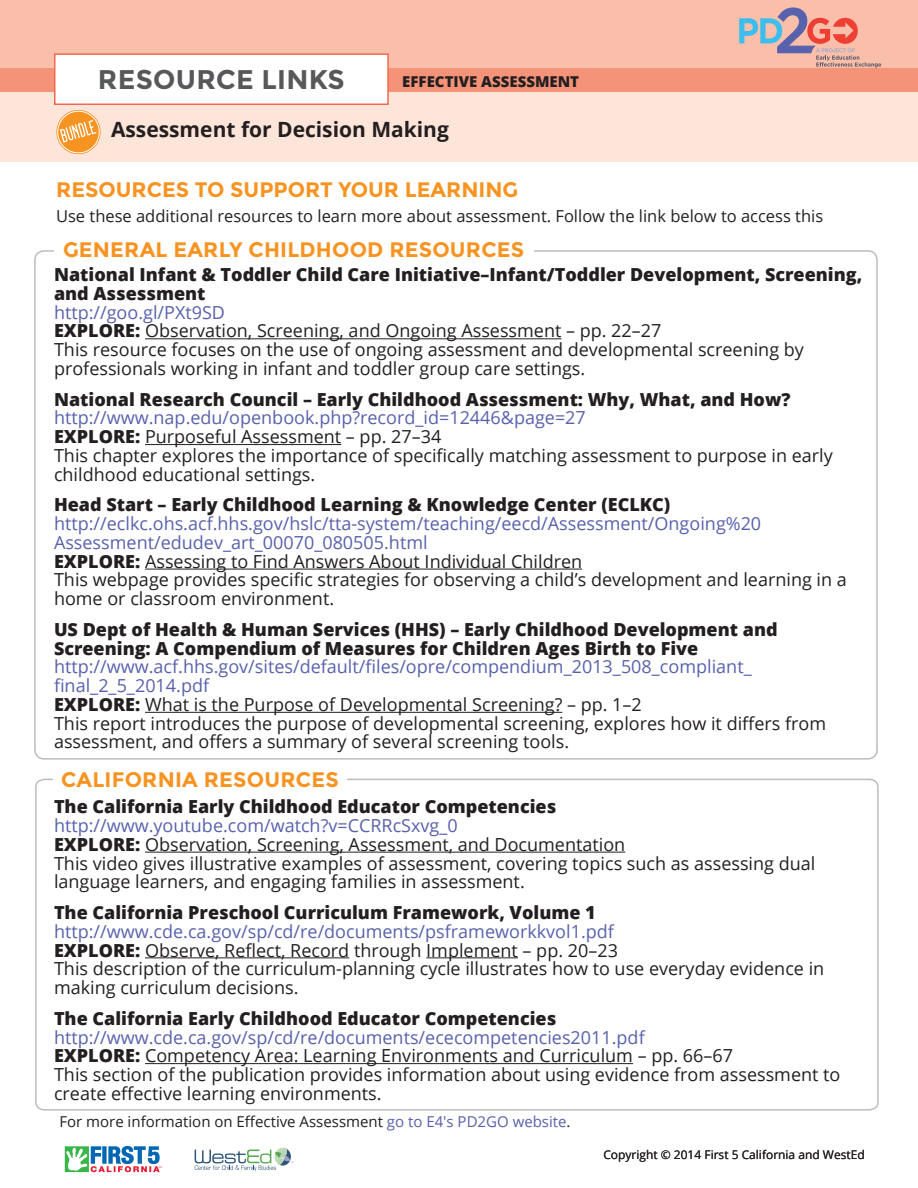
<style>
.page{position:relative;width:918px;height:1188px;background:#fff}
.page>*{position:absolute;margin:0;border:0;box-sizing:border-box;transform-origin:0 0}
.Head{font:700 27px "Montserrat";letter-spacing:.01em;color:#57585a}
.Head-2{font:700 21px "Montserrat";letter-spacing:.01em;color:#f79321}
.breadcrumb{font:700 21px "Open Sans";color:#231f20}
.copy{font:18px/18.8px "Open Sans";color:#231f20}
.large_intro_text{font:16.5px "Open Sans";color:#231f20}
.gray_box_body{font:15px "Open Sans";color:#231f20}
.Subhead{font:800 15px "Open Sans";color:#231f20}
.copy-2{font:12px "Open Sans";color:#231f20}
.s1{font-weight:800}
.s2{color:#5861ac}
</style>
<div class="page">
<div style="left:0;top:89px;width:918px;height:73px;background:#fde5da"></div>
<div style="left:0;top:1px;width:918px;height:84px;background:#fabfaa"></div>
<div style="left:0;top:69px;width:918px;height:23px;background:#f59379"></div>
<div style="left:55px;top:54px;width:333px;height:50px;background:#fff"></div>
<div style="left:54px;top:53px;width:335px;height:52px;border:2px solid #f2684f"></div>
<svg style="left:56px;top:109px;width:45px;height:46px"></svg>
<svg style="left:35px;top:778px;width:844px;height:333px"></svg>
<hr style="left:145px;top:338px;width:416px;height:1px;background:#231f20">
<hr style="left:145px;top:444px;width:196px;height:1px;background:#231f20">
<hr style="left:145px;top:569px;width:437px;height:1px;background:#231f20">
<hr style="left:145px;top:712px;width:417px;height:1px;background:#231f20">
<hr style="left:145px;top:852px;width:480px;height:1px;background:#231f20">
<hr style="left:145px;top:957px;width:204px;height:1px;background:#231f20">
<hr style="left:426px;top:957px;width:92px;height:1px;background:#231f20">
<hr style="left:145px;top:1063px;width:488px;height:1px;background:#231f20">
<div style="left:53px;top:766px;width:293px;height:25px;background:#fff"></div>
<svg style="left:65px;top:1146px;width:97px;height:26px"></svg>
<svg style="left:195px;top:1148px;width:98px;height:23px"></svg>
<svg style="left:739px;top:8px;width:142px;height:59px"></svg>
<p class="Head" style="left:98px;top:63px;width:248px">RESOURCE LINKS</p>
<p class="Subhead" style="left:402px;top:70px;width:178px">EFFECTIVE ASSESSMENT</p>
<p class="breadcrumb" style="left:111px;top:115px;width:339px">Assessment for Decision Making</p>
<p class="Head-2" style="left:56px;top:177px;width:464px">RESOURCES TO SUPPORT YOUR LEARNING</p>
<p class="large_intro_text" style="left:56px;top:204px;width:769px">Use these additional resources to learn more about assessment. Follow the link below to access this</p>
<p class="Head-2" style="left:63px;top:237px;width:463px">GENERAL EARLY CHILDHOOD RESOURCES</p>
<p class="copy" style="left:54px;top:265px;width:810px"><span class="s1">National Infant &amp; Toddler Child Care Initiative–Infant/Toddler Development, Screening, and Assessment<br></span><span class="s2">http://goo.gl/PXt9SD<br></span><span class="s1">EXPLORE:</span> Observation, Screening, and Ongoing Assessment – pp. 22–27<br>This resource focuses on the use of ongoing assessment and developmental screening by professionals working in infant and toddler group care settings.</p>
<p class="copy" style="left:54px;top:389px;width:780px"><span class="s1">National Research Council – Early Childhood Assessment: Why, What, and How? </span><span class="s2">http://www.nap.edu/openbook.php?record_id=12446&amp;page=27<br></span><span class="s1">EXPLORE:</span> Purposeful Assessment – pp. 27–34<br>This chapter explores the importance of specifically matching assessment to purpose in early childhood educational settings.</p>
<p class="copy" style="left:54px;top:495px;width:794px"><span class="s1">Head Start – Early Childhood Learning &amp; Knowledge Center (ECLKC) </span><span class="s2">http://eclkc.ohs.acf.hhs.gov/hslc/tta-system/teaching/eecd/Assessment/Ongoing%20<br>Assessment/edudev_art_00070_080505.html<br></span><span class="s1">EXPLORE:</span> Assessing to Find Answers About Individual Children<br>This webpage provides specific strategies for observing a child’s development and learning in a home or classroom environment.</p>
<p class="copy" style="left:54px;top:620px;width:774px"><span class="s1">US Dept of Health &amp; Human Services (HHS) – Early Childhood Development and Screening: A Compendium of Measures for Children Ages Birth to Five </span><span class="s2">http://www.acf.hhs.gov/sites/default/files/opre/compendium_2013_508_compliant_ final_2_5_2014.pdf<br></span><span class="s1">EXPLORE:</span> What is the Purpose of Developmental Screening? – pp. 1–2<br>This report introduces the purpose of developmental screening, explores how it differs from assessment, and offers a summary of several screening tools.</p>
<p class="Head-2" style="left:61px;top:767px;width:279px">CALIFORNIA RESOURCES</p>
<p class="copy" style="left:54px;top:797px;width:763px"><span class="s1">The California Early Childhood Educator Competencies </span><span class="s2">http://www.youtube.com/watch?v=CCRRcSxvg_0<br></span><span class="s1">EXPLORE:</span> Observation, Screening, Assessment, and Documentation<br>This video gives illustrative examples of assessment, covering topics such as assessing dual language learners, and engaging families in assessment.</p>
<p class="copy" style="left:54px;top:903px;width:772px"><span class="s1">The California Preschool Curriculum Framework, Volume 1 </span><span class="s2">http://www.cde.ca.gov/sp/cd/re/documents/psframeworkkvol1.pdf<br></span><span class="s1">EXPLORE:</span> Observe, Reflect, Record through Implement – pp. 20–23<br>This description of the curriculum-planning cycle illustrates how to use everyday evidence in making curriculum decisions.</p>
<p class="copy" style="left:54px;top:1008px;width:788px"><span class="s1">The California Early Childhood Educator Competencies </span><span class="s2">http://www.cde.ca.gov/sp/cd/re/documents/ececompetencies2011.pdf<br></span><span class="s1">EXPLORE:</span> Competency Area: Learning Environments and Curriculum – pp. 66–67<br>This section of the publication provides information about using evidence from assessment to create effective learning environments.</p>
<p class="gray_box_body" style="left:59px;top:1111px;width:513px">For more information on Effective Assessment <span class="s2">go to E4's PD2GO website</span>.</p>
<p class="copy-2" style="left:603px;top:1147px;width:263px">Copyright © 2014 First 5 California and WestEd</p>
</div>
